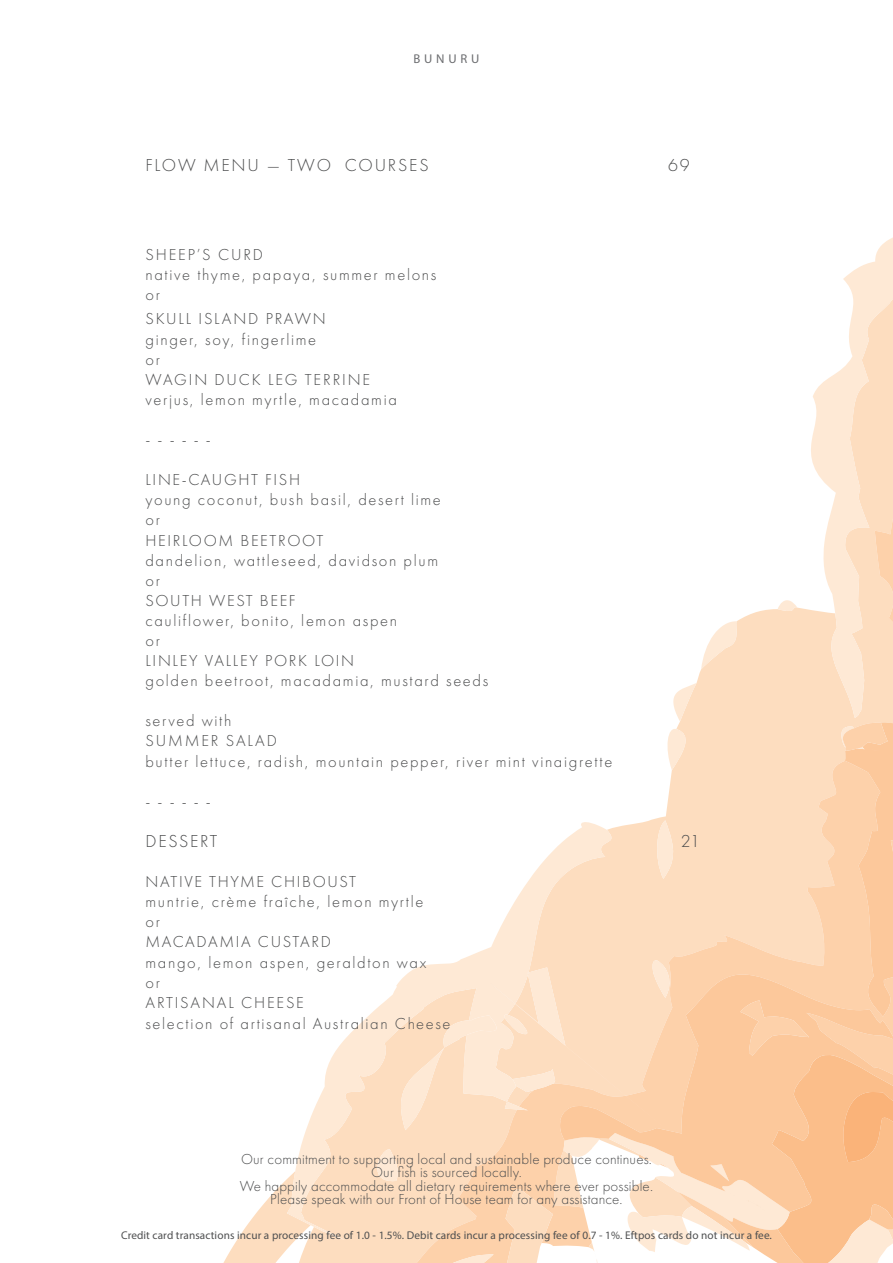
<style>
.page{position:relative;width:893px;height:1263px;background:#fff}
.page>*{position:absolute;margin:0;border:0;box-sizing:border-box;transform-origin:0 0}
.t1{font:300 18px "Futura PT";letter-spacing:.1em;color:#4b4c4d}
.t2{font:300 16.5px "Futura PT";letter-spacing:.1em;color:#4b4c4d}
.t3{font:300 15px "Futura PT";letter-spacing:.01em;color:#4b4c4d}
.t4{font:12.75px "Myriad Pro";letter-spacing:.3em;color:#6c6d70}
.t5{font:11.25px "Myriad Pro";letter-spacing:.01em;color:#4e4f50}
</style>
<div class="page">
<svg style="left:223px;top:1179px;width:64px;height:84px;fill:#fdddbf"></svg>
<svg style="left:844px;top:237px;width:49px;height:41px"></svg>
<svg style="left:287px;top:921px;width:217px;height:342px"></svg>
<svg style="left:377px;top:1148px;width:23px;height:33px"></svg>
<svg style="left:397px;top:1015px;width:100px;height:115px;background:#fde1c7"></svg>
<svg style="left:504px;top:278px;width:389px;height:985px"></svg>
<p class="t4" style="left:413px;top:51px;width:68px">BUNURU</p>
<p class="t1" style="left:145px;top:155px;width:285px">FLOW MENU — TWO COURSES</p>
<p class="t1" style="left:668px;top:155px;width:23px">69</p>
<p class="t2" style="left:146px;top:245px;width:119px">SHEEP’S CURD</p>
<p class="t2" style="left:145px;top:265px;width:292px">native thyme, papaya, summer melons</p>
<p class="t2" style="left:145px;top:285px;width:16px">or</p>
<p class="t2" style="left:146px;top:310px;width:182px">SKULL ISLAND PRAWN</p>
<p class="t2" style="left:145px;top:330px;width:172px">ginger, soy, fingerlime</p>
<p class="t2" style="left:145px;top:350px;width:16px">or</p>
<p class="t2" style="left:146px;top:370px;width:226px">WAGIN DUCK LEG TERRINE</p>
<p class="t2" style="left:145px;top:390px;width:253px">verjus, lemon myrtle, macadamia</p>
<p class="t2" style="left:145px;top:430px;width:67px">- - - - - -</p>
<p class="t2" style="left:145px;top:470px;width:156px">LINE-CAUGHT FISH</p>
<p class="t2" style="left:145px;top:490px;width:297px">young coconut, bush basil, desert lime</p>
<p class="t2" style="left:145px;top:511px;width:16px">or</p>
<p class="t2" style="left:145px;top:531px;width:179px">HEIRLOOM BEETROOT</p>
<p class="t2" style="left:145px;top:551px;width:294px">dandelion, wattleseed, davidson plum</p>
<p class="t2" style="left:145px;top:571px;width:16px">or</p>
<p class="t2" style="left:145px;top:591px;width:152px">SOUTH WEST BEEF</p>
<p class="t2" style="left:145px;top:611px;width:253px">cauliflower, bonito, lemon aspen</p>
<p class="t2" style="left:145px;top:631px;width:16px">or</p>
<p class="t2" style="left:145px;top:651px;width:210px">LINLEY VALLEY PORK LOIN</p>
<p class="t2" style="left:145px;top:671px;width:344px">golden beetroot, macadamia, mustard seeds</p>
<p class="t2" style="left:145px;top:711px;width:87px">served with</p>
<p class="t2" style="left:146px;top:732px;width:133px">SUMMER SALAD</p>
<p class="t2" style="left:145px;top:752px;width:468px">butter lettuce, radish, mountain pepper, river mint vinaigrette</p>
<p class="t2" style="left:145px;top:792px;width:67px">- - - - - -</p>
<p class="t1" style="left:145px;top:831px;width:73px">DESSERT</p>
<p class="t1" style="left:681px;top:831px;width:21px">21</p>
<p class="t2" style="left:145px;top:872px;width:212px">NATIVE THYME CHIBOUST</p>
<p class="t2" style="left:145px;top:892px;width:279px">muntrie, crème fraîche, lemon myrtle</p>
<p class="t2" style="left:145px;top:912px;width:16px">or</p>
<p class="t2" style="left:145px;top:932px;width:187px">MACADAMIA CUSTARD</p>
<p class="t2" style="left:145px;top:953px;width:282px">mango, lemon aspen, geraldton wax</p>
<p class="t2" style="left:145px;top:973px;width:16px">or</p>
<p class="t2" style="left:146px;top:993px;width:160px">ARTISANAL CHEESE</p>
<p class="t2" style="left:145px;top:1014px;width:306px">selection of artisanal Australian Cheese</p>
<p class="t3" style="left:241px;top:1150px;width:412px">Our commitment to supporting local and sustainable produce continues.</p>
<p class="t3" style="left:371px;top:1164px;width:152px">Our fish is sourced locally.</p>
<p class="t3" style="left:240px;top:1177px;width:415px">We happily accommodate all dietary requirements where ever possible.</p>
<p class="t3" style="left:270px;top:1191px;width:354px">Please speak with our Front of House team for any assistance.</p>
<p class="t5" style="left:121px;top:1228px;width:652px">Credit card transactions incur a processing fee of 1.0 - 1.5%. Debit cards incur a processing fee of 0.7 - 1%. Eftpos cards do not incur a fee.</p>
</div>
